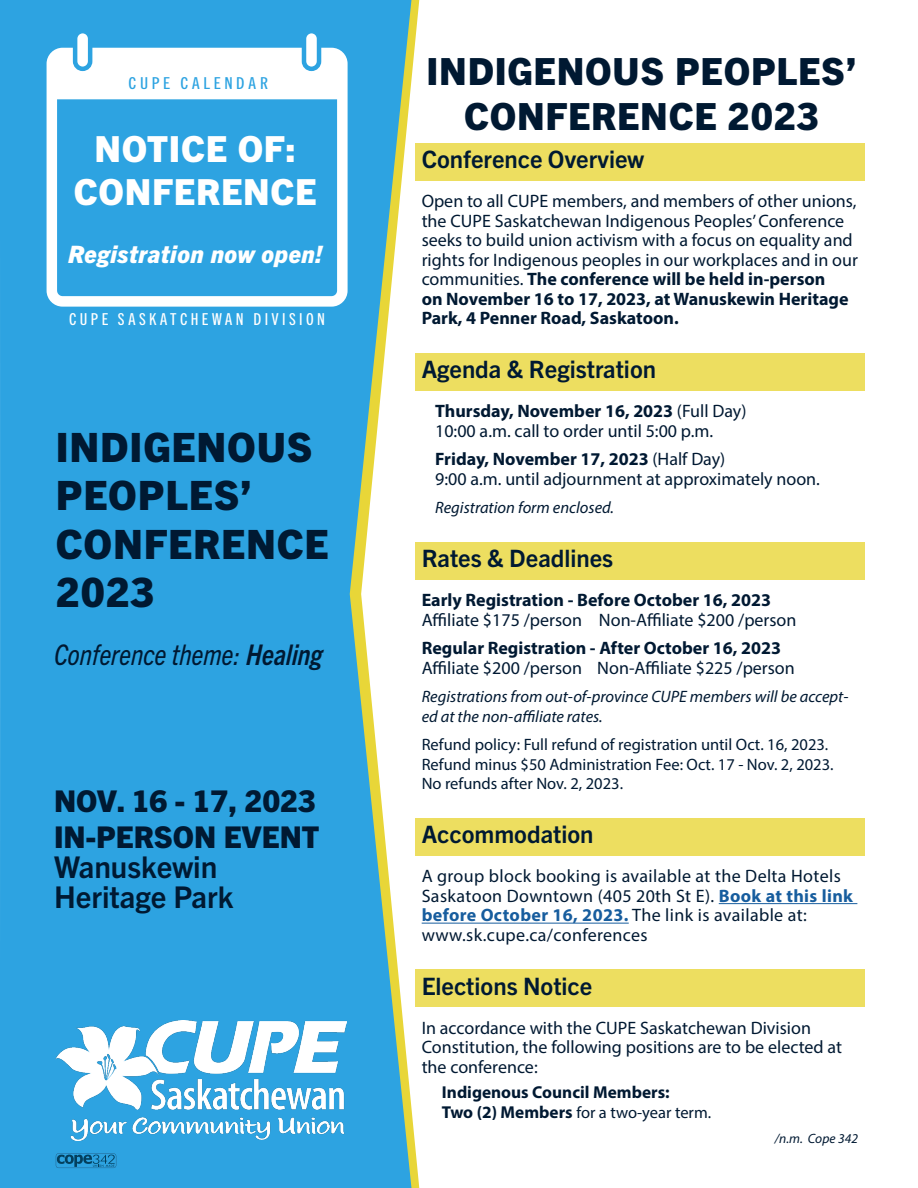
<style>
.page{position:relative;width:918px;height:1188px;background:#fff}
.page>*{position:absolute;margin:0;border:0;box-sizing:border-box;transform-origin:0 0}
.t1{font:800 40.5px "Trade Gothic Next LT Pro";letter-spacing:.02em;color:#001932}
.t2{font:800 37.5px "Trade Gothic Next LT Pro";letter-spacing:.02em;color:#001932}
.t3{font:800 36px "Trade Gothic Next LT Pro";letter-spacing:.02em;color:#fff}
.t4{font:800 30px "Trade Gothic Next LT Pro";color:#001932}
.t5{font:700 30px "Trade Gothic Next LT Pro";color:#001932}
.t6{font:italic condensed 28.5px "Trade Gothic Next LT Pro";color:#001932}
.Secondary_Heading{font:700 24px "Trade Gothic Next LT Pro";color:#001932}
.t7{font:italic 800 24px "Trade Gothic Next LT Pro";letter-spacing:.02em;color:#fff}
.t8{font:18px/19.5px "Myriad Pro";color:#001932}
.t9{font:18px/19.5px "Myriad Pro";letter-spacing:.02em;color:#001932}
.t10{font:700 18px "Myriad Pro";color:#001932}
.t11{font:700 17.25px "Myriad Pro";color:#001932}
.t12{font:16.5px "Myriad Pro";color:#001932}
.t13{font:italic 16.5px/19.5px "Myriad Pro";color:#001932}
.t14{font:16.5px "Trade Gothic Next LT Pro Cm";letter-spacing:.18em;color:#fff;scale:1.15 1}
.t15{font:16.5px "Trade Gothic Next LT Pro Cm";letter-spacing:.18em;color:#2da3e1;scale:1.22 1}
.t16{font:italic 13.5px "Myriad Pro";color:#001932}
.s1{font-weight:700}
.s2{font-weight:400}
.s3{font-weight:700;color:#175d9e}
.s4{font-weight:700;font-size:17.25px}
</style>
<div class="page">
<svg style="left:0;top:0;width:411px;height:1188px;fill:#2da3e1"></svg>
<div style="left:415px;top:143px;width:450px;height:38px;background:#edde60"></div>
<div style="left:415px;top:353px;width:450px;height:38px;background:#edde60"></div>
<div style="left:415px;top:542px;width:450px;height:38px;background:#edde60"></div>
<div style="left:415px;top:818px;width:450px;height:38px;background:#edde60"></div>
<hr style="left:719px;top:903px;width:138px;height:1px;background:#175d9e">
<hr style="left:422px;top:923px;width:207px;height:1px;background:#175d9e">
<div style="left:415px;top:970px;width:450px;height:37px;background:#edde60"></div>
<div style="left:52px;top:53px;width:290px;height:248px;background:#2da3e1;border-radius:11px"></div>
<div style="left:47px;top:48px;width:301px;height:259px;border:10px solid #fff;border-radius:11px"></div>
<div style="left:53px;top:54px;width:288px;height:45px;background:#fff"></div>
<div style="left:75px;top:31px;width:15px;height:38px;background:#fff;border-radius:8px"></div>
<div style="left:73px;top:29px;width:19px;height:42px;border:4px solid #2da3e1;border-radius:8px"></div>
<div style="left:304px;top:31px;width:15px;height:38px;background:#fff;border-radius:8px"></div>
<div style="left:302px;top:29px;width:19px;height:42px;border:4px solid #2da3e1;border-radius:8px"></div>
<img style="left:56px;top:1021px;width:291px;height:119px">
<svg style="left:56px;top:1153px;width:60px;height:15px"></svg>
<p class="t15" style="left:129px;top:72px;width:116px">CUPE CALENDAR</p>
<p class="t3" style="left:95px;top:124px;width:203px">NOTICE OF:</p>
<p class="t3" style="left:74px;top:167px;width:244px">CONFERENCE</p>
<p class="t7" style="left:68px;top:238px;width:256px">Registration now open!</p>
<p class="t14" style="left:69px;top:308px;width:224px">CUPE SASKATCHEWAN DIVISION</p>
<p class="t1" style="left:56px;top:419px;width:258px">INDIGENOUS</p>
<p class="t1" style="left:56px;top:467px;width:198px">PEOPLES’</p>
<p class="t1" style="left:56px;top:516px;width:274px">CONFERENCE</p>
<p class="t1" style="left:56px;top:564px;width:100px">2023</p>
<p class="t6" style="left:54px;top:635px;width:270px">Conference theme: <span class="s1">Healing</span></p>
<p class="t4" style="left:54px;top:780px;width:264px">NOV. 16 - 17, 2023</p>
<p class="t4" style="left:54px;top:816px;width:267px">IN-PERSON EVENT</p>
<p class="t5" style="left:54px;top:846px;width:165px">Wanuskewin</p>
<p class="t5" style="left:54px;top:876px;width:181px">Heritage Park</p>
<p class="t2" style="left:427px;top:45px;width:432px">INDIGENOUS PEOPLES’</p>
<p class="t2" style="left:464px;top:90px;width:357px">CONFERENCE 2023</p>
<p class="Secondary_Heading" style="left:422px;top:143px;width:224px">Conference Overview</p>
<p class="t8" style="left:422px;top:191px;width:438px">Open to all CUPE members, and members of other unions, the CUPE Saskatchewan Indigenous Peoples’ Conference seeks to build union activism with a focus on equality and rights for Indigenous peoples in our workplaces and in our communities. <span class="s1">The conference will be held in-person<br>on November 16 to 17, 2023, at Wanuskewin Heritage Park, 4 Penner Road, Saskatoon.</span></p>
<p class="Secondary_Heading" style="left:422px;top:353px;width:236px">Agenda &amp; Registration</p>
<p class="t10" style="left:435px;top:400px;width:313px">Thursday, November 16, 2023 <span class="s2">(Full Day)</span></p>
<p class="t8" style="left:435px;top:421px;width:280px">10:00 a.m. call to order until 5:00 p.m.</p>
<p class="t10" style="left:435px;top:448px;width:292px">Friday, November 17, 2023 <span class="s2">(Half Day)</span></p>
<p class="t8" style="left:435px;top:469px;width:386px">9:00 a.m. until adjournment at approximately noon.</p>
<p class="t13" style="left:435px;top:498px;width:180px">Registration form enclosed.</p>
<p class="Secondary_Heading" style="left:422px;top:542px;width:193px">Rates &amp; Deadlines</p>
<p class="t10" style="left:422px;top:589px;width:351px">Early Registration - Before October 16, 2023</p>
<p class="t8" style="left:422px;top:610px;width:376px">Affiliate $175 /person Non-Affiliate $200 /person</p>
<p class="t10" style="left:422px;top:637px;width:361px">Regular Registration - After October 16, 2023</p>
<p class="t8" style="left:422px;top:658px;width:375px">Affiliate $200 /person Non-Affiliate $225 /person</p>
<p class="t13" style="left:422px;top:687px;width:428px">Registrations from out-of-province CUPE members will be accept&shy;ed at the non-affiliate rates.</p>
<p class="t12" style="left:422px;top:735px;width:408px">Refund policy: Full refund of registration until Oct. 16, 2023.</p>
<p class="t12" style="left:422px;top:754px;width:413px">Refund minus $50 Administration Fee: Oct. 17 - Nov. 2, 2023.</p>
<p class="t12" style="left:422px;top:774px;width:203px">No refunds after Nov. 2, 2023.</p>
<p class="Secondary_Heading" style="left:422px;top:818px;width:173px">Accommodation</p>
<p class="t9" style="left:422px;top:866px;width:433px">A group block booking is available at the Delta Hotels<br>Saskatoon Downtown (405 20th St E). <span class="s3">Book at this link before October 16, 2023.</span> The link is available at:</p>
<p class="t9" style="left:422px;top:925px;width:228px">www.sk.cupe.ca/conferences</p>
<p class="Secondary_Heading" style="left:422px;top:969px;width:172px">Elections Notice</p>
<p class="t8" style="left:422px;top:1018px;width:422px">In accordance with the CUPE Saskatchewan Division<br>Constitution, the following positions are to be elected at the conference:</p>
<p class="t11" style="left:442px;top:1081px;width:229px">Indigenous Council Members:</p>
<p class="t12" style="left:442px;top:1102px;width:271px"><span class="s4">Two (2) Members</span> for a two-year term.</p>
<p class="t16" style="left:775px;top:1130px;width:85px">/n.m. Cope 342</p>
</div>
